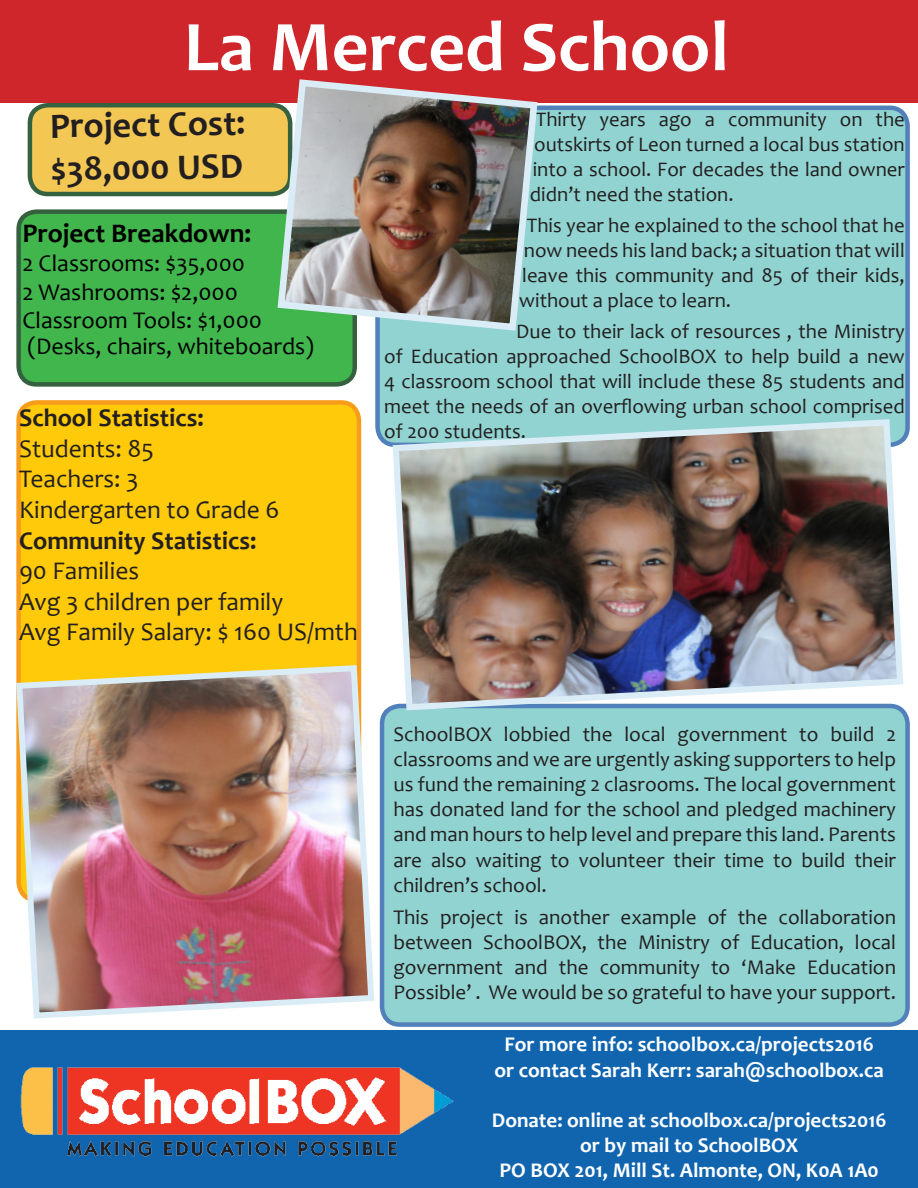
<style>
.page{position:relative;width:918px;height:1188px;background:#fff}
.page>*{position:absolute;margin:0;border:0;box-sizing:border-box;transform-origin:0 0}
.t1{font:700 72px "Candara";color:#fff}
.t2{font:700 36px "Candara";color:#231f20}
.t3{font:700 27px "Candara";color:#000}
.t4{font:25.5px "Candara";color:#231f20}
.t5{font:700 25.5px "Candara";color:#231f20}
.t6{font:24px/28.8px "Candara";color:#000}
.t7{font:21px/25.2px "Candara";color:#231f20;text-align:justify}
.t8{font:700 21px "Candara";color:#fff}
.t9{font:20.7px/24.9px "Candara";color:#231f20;text-align:justify}
</style>
<div class="page">
<div style="left:30px;top:105px;width:260px;height:89px;background:#f2c753;border-radius:18px"></div>
<div style="left:28px;top:103px;width:264px;height:93px;border:4px solid #366140;border-radius:18px"></div>
<div style="left:0;top:0;width:918px;height:103px;background:#cf262c"></div>
<div style="left:0;top:1030px;width:918px;height:158px;background:#1165af"></div>
<div style="left:378px;top:108px;width:530px;height:337px;background:#90d3d1;border-radius:18px"></div>
<div style="left:375px;top:106px;width:535px;height:341px;border:4px solid #5280ba;border-radius:18px"></div>
<div style="left:19px;top:212px;width:336px;height:172px;background:#41b64c;border-radius:18px"></div>
<div style="left:16px;top:209px;width:341px;height:178px;border:4px solid #366140;border-radius:18px"></div>
<div style="left:19px;top:402px;width:340px;height:498px;background:#feca0a;border-radius:18px"></div>
<div style="left:16px;top:400px;width:345px;height:502px;border:4px solid #f89c1c;border-radius:18px"></div>
<img style="left:274px;top:79px;width:267px;height:255px">
<img style="left:20px;top:1067px;width:434px;height:90px">
<div style="left:382px;top:706px;width:526px;height:319px;background:#90d3d1;border-radius:18px"></div>
<div style="left:380px;top:704px;width:530px;height:323px;border:4px solid #5280ba;border-radius:18px"></div>
<img style="left:16px;top:662px;width:358px;height:357px">
<img style="left:389px;top:416px;width:518px;height:298px">
<p class="t1" style="left:184px;top:2px;width:547px">La Merced School</p>
<p class="t2" style="left:49px;top:103px;width:197px;rotate:-1deg">Project Cost:</p>
<p class="t2" style="left:50px;top:147px;width:194px;rotate:-1deg">$38,000 USD</p>
<p class="t3" style="left:22px;top:216px;width:230px">Project Breakdown:</p>
<p class="t6" style="left:22px;top:248px;width:224px">2 Classrooms: $35,000<br>2 Washrooms: $2,000</p>
<p class="t6" style="left:22px;top:306px;width:241px">Classroom Tools: $1,000</p>
<p class="t6" style="left:28px;top:332px;width:288px">(Desks, chairs, whiteboards)</p>
<p class="t5" style="left:19px;top:402px;width:186px">School Statistics:</p>
<p class="t4" style="left:19px;top:433px;width:137px">Students: 85</p>
<p class="t4" style="left:19px;top:463px;width:121px">Teachers: 3</p>
<p class="t4" style="left:19px;top:494px;width:262px">Kindergarten to Grade 6</p>
<p class="t5" style="left:19px;top:524px;width:239px">Community Statistics:</p>
<p class="t4" style="left:19px;top:555px;width:122px">90 Families</p>
<p class="t4" style="left:19px;top:586px;width:266px">Avg 3 children per family</p>
<p class="t4" style="left:19px;top:616px;width:340px">Avg Family Salary: $ 160 US/mth</p>
<p class="t9" style="left:530px;top:107px;width:377px">Thirty years ago a community on the outskirts of Leon turned a local bus station into a school. For decades the land owner didn’t need the station.</p>
<p class="t9" style="left:519px;top:213px;width:387px;text-indent:8px">This year he explained to the school that he now needs his land back; a situation that will leave this community and 85 of their kids, without a place to learn.</p>
<p class="t9" style="left:384px;top:319px;width:522px;text-indent:132px">Due to their lack of resources , the Ministry of Education approached SchoolBOX to help build a new 4 classroom school that will include these 85 students and meet the needs of an overflowing urban school comprised of 200 students.</p>
<p class="t7" style="left:394px;top:721px;width:504px">SchoolBOX lobbied the local government to build 2 classrooms and we are urgently asking supporters to help us fund the remaining 2 clasrooms. The local government has donated land for the school and pledged machinery and man hours to help level and prepare this land. Parents are also waiting to volunteer their time to build their children’s school.</p>
<p class="t7" style="left:394px;top:904px;width:504px">This project is another example of the collaboration between SchoolBOX, the Ministry of Education, local government and the community to ‘Make Education Possible’ . We would be so grateful to have your support.</p>
<p class="t8" style="left:505px;top:1031px;width:371px">For more info: schoolbox.ca/projects2016</p>
<p class="t8" style="left:494px;top:1057px;width:391px">or contact Sarah Kerr: sarah@schoolbox.ca</p>
<p class="t8" style="left:492px;top:1107px;width:396px">Donate: online at schoolbox.ca/projects2016</p>
<p class="t8" style="left:580px;top:1132px;width:220px">or by mail to SchoolBOX</p>
<p class="t8" style="left:500px;top:1157px;width:381px">PO BOX 201, Mill St. Almonte, ON, K0A 1A0</p>
</div>
